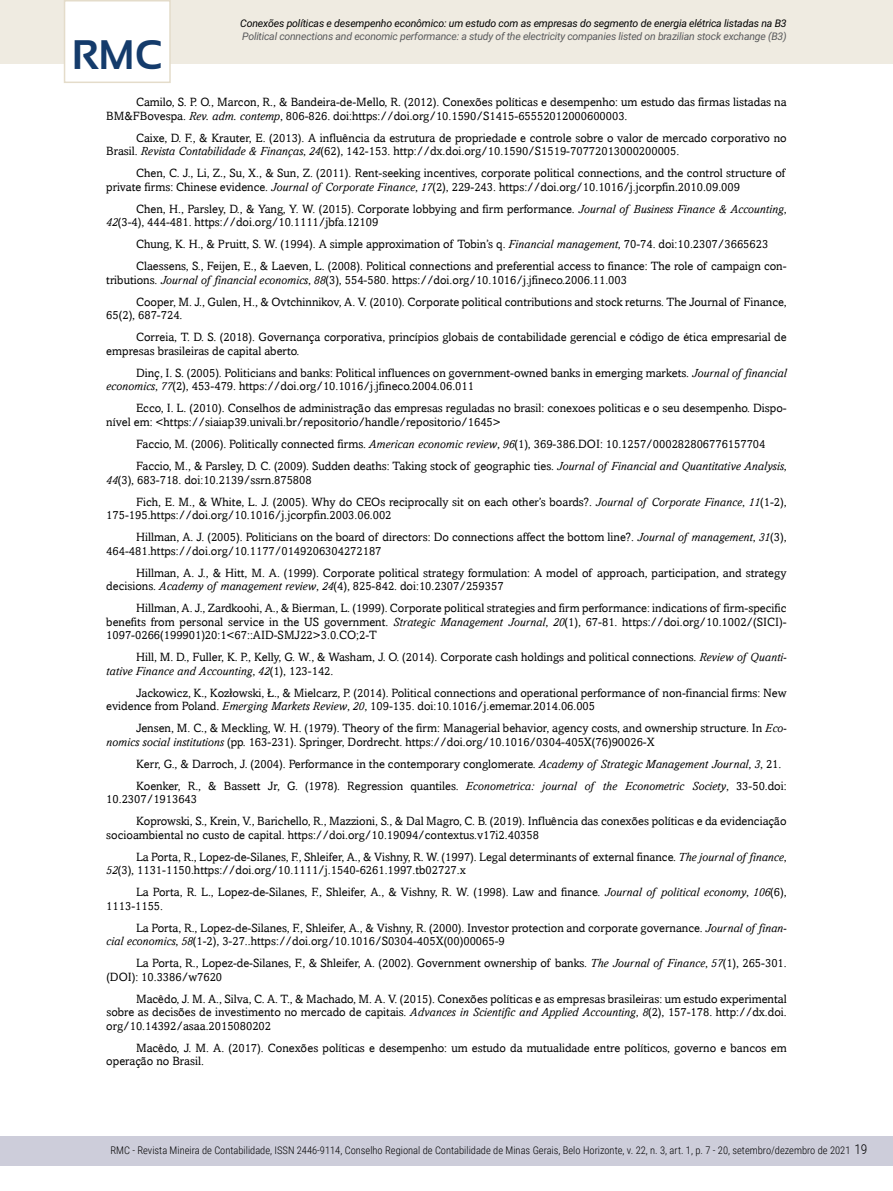
<style>
.page{position:relative;width:893px;height:1191px;background:#fff}
.page>*{position:absolute;margin:0;border:0;box-sizing:border-box;transform-origin:0 0}
.t1{font:700 41.25px "Sansation";color:#143b6b}
.t2{font:300 13.5px "Roboto Condensed";color:#000}
.t3{font:12px/22px "Amasis";color:#000}
.t4{font:300 10.5px "Roboto Condensed";color:#000}
.t5{font:italic 10.5px "Roboto";letter-spacing:-.02em;color:#58595b}
.t6{font:italic 10.5px "Roboto";letter-spacing:-.015em;color:#000}
.s1{font-style:italic}
</style>
<div class="page">
<div style="left:0;top:1135px;width:893px;height:30px;background:#cdcdda"></div>
<div style="left:0;top:0;width:893px;height:64px;background:#efebe1"></div>
<div style="left:64px;top:0;width:107px;height:83px;background:#fff;border:2px solid #e4dcca"></div>
<h1 class="t1" style="left:72px;top:32px;width:92px">RMC</h1>
<p class="t6" style="left:240px;top:16px;width:548px">Conexões políticas e desempenho econômico: um estudo com as empresas do segmento de energia elétrica listadas na B3</p>
<p class="t5" style="left:242px;top:29px;width:546px">Political connections and economic performance: a study of the electricity companies listed on brazilian stock exchange (B3)</p>
<p class="t3" style="left:106px;top:95px;width:682px;line-height:13.5px;text-indent:30px">Camilo, S. P. O., Marcon, R., &amp; Bandeira-de-Mello, R. (2012). Conexões políticas e desempenho: um estudo das firmas listadas na<br>BM&amp;FBovespa. <span class="s1">Rev. adm. contemp</span>, 806-826. doi:https://doi.org/10.1590/S1415-65552012000600003.</p>
<p class="t3" style="left:106px;top:131px;width:682px;line-height:13.5px;text-indent:30px">Caixe, D. F., &amp; Krauter, E. (2013). A influência da estrutura de propriedade e controle sobre o valor de mercado corporativo no<br>Brasil. <span class="s1">Revista Contabilidade &amp; Finanças</span>, <span class="s1">24</span>(62), 142-153. http://dx.doi.org/10.1590/S1519-70772013000200005.</p>
<p class="t3" style="left:106px;top:166px;width:680px;line-height:13.5px;text-indent:30px">Chen, C. J., Li, Z., Su, X., &amp; Sun, Z. (2011). Rent-seeking incentives, corporate political connections, and the control structure of private firms: Chinese evidence. <span class="s1">Journal of Corporate Finance</span>, <span class="s1">17</span>(2), 229-243. https://doi.org/10.1016/j.jcorpfin.2010.09.009</p>
<p class="t3" style="left:106px;top:202px;width:682px;line-height:13.5px;text-indent:30px">Chen, H., Parsley, D., &amp; Yang, Y. W. (2015). Corporate lobbying and firm performance. <span class="s1">Journal of Business Finance &amp; Accounting</span>,<br><span class="s1">42</span>(3-4), 444-481. https://doi.org/10.1111/jbfa.12109</p>
<p class="t3" style="left:136px;top:233px;width:652px">Chung, K. H., &amp; Pruitt, S. W. (1994). A simple approximation of Tobin’s q. <span class="s1">Financial management</span>, 70-74. doi:10.2307/3665623<br>Claessens, S., Feijen, E., &amp; Laeven, L. (2008). Political connections and preferential access to finance: The role of campaign con-</p>
<p class="t3" style="left:136px;top:269px;width:652px;text-indent:-30px">tributions. <span class="s1">Journal of financial economics</span>, <span class="s1">88</span>(3), 554-580. https://doi.org/10.1016/j.jfineco.2006.11.003<br>Cooper, M. J., Gulen, H., &amp; Ovtchinnikov, A. V. (2010). Corporate political contributions and stock returns. The Journal of Finance,</p>
<p class="t3" style="left:136px;top:304px;width:652px;text-indent:-30px">65(2), 687-724.<br>Correia, T. D. S. (2018). Governança corporativa, princípios globais de contabilidade gerencial e código de ética empresarial de</p>
<p class="t3" style="left:136px;top:340px;width:652px;text-indent:-30px">empresas brasileiras de capital aberto.<br>Dinç, I. S. (2005). Politicians and banks: Political influences on government-owned banks in emerging markets. <span class="s1">Journal of financial</span></p>
<p class="t3" style="left:136px;top:375px;width:652px;text-indent:-30px"><span class="s1">economics</span>, <span class="s1">77</span>(2), 453-479. https://doi.org/10.1016/j.jfineco.2004.06.011<br>Ecco, I. L. (2010). Conselhos de administração das empresas reguladas no brasil: conexoes politicas e o seu desempenho. Dispo-</p>
<p class="t3" style="left:136px;top:411px;width:652px;text-indent:-30px">nível em: &lt;https://siaiap39.univali.br/repositorio/handle/repositorio/1645&gt;<br>Faccio, M. (2006). Politically connected firms. <span class="s1">American economic review</span>, <span class="s1">96</span>(1), 369-386.DOI: 10.1257/000282806776157704<br>Faccio, M., &amp; Parsley, D. C. (2009). Sudden deaths: Taking stock of geographic ties. <span class="s1">Journal of Financial and Quantitative Analysis</span>,</p>
<p class="t3" style="left:136px;top:468px;width:652px;text-indent:-30px"><span class="s1">44</span>(3), 683-718. doi:10.2139/ssrn.875808<br>Fich, E. M., &amp; White, L. J. (2005). Why do CEOs reciprocally sit on each other’s boards?. <span class="s1">Journal of Corporate Finance</span>, <span class="s1">11</span>(1-2),</p>
<p class="t3" style="left:136px;top:504px;width:652px;text-indent:-30px">175-195.https://doi.org/10.1016/j.jcorpfin.2003.06.002<br>Hillman, A. J. (2005). Politicians on the board of directors: Do connections affect the bottom line?. <span class="s1">Journal of management</span>, <span class="s1">31</span>(3),</p>
<p class="t3" style="left:136px;top:539px;width:652px;text-indent:-30px">464-481.https://doi.org/10.1177/0149206304272187<br>Hillman, A. J., &amp; Hitt, M. A. (1999). Corporate political strategy formulation: A model of approach, participation, and strategy</p>
<p class="t3" style="left:136px;top:575px;width:652px;text-indent:-30px">decisions. <span class="s1">Academy of management review</span>, <span class="s1">24</span>(4), 825-842. doi:10.2307/259357<br>Hillman, A. J., Zardkoohi, A., &amp; Bierman, L. (1999). Corporate political strategies and firm performance: indications of firm-specific</p>
<p class="t3" style="left:106px;top:614px;width:682px;line-height:13.5px">benefits from personal service in the US government. <span class="s1">Strategic Management Journal</span>, <span class="s1">20</span>(1), 67-81. https://doi.org/10.1002/(SICI)-<br>1097-0266(199901)20:1&lt;67::AID-SMJ22&gt;3.0.CO;2-T</p>
<p class="t3" style="left:106px;top:650px;width:682px;line-height:13.5px;text-indent:30px">Hill, M. D., Fuller, K. P., Kelly, G. W., &amp; Washam, J. O. (2014). Corporate cash holdings and political connections. <span class="s1">Review of Quanti&shy;tative Finance and Accounting</span>, <span class="s1">42</span>(1), 123-142.</p>
<p class="t3" style="left:106px;top:685px;width:682px;line-height:13.5px;text-indent:30px">Jackowicz, K., Kozłowski, Ł., &amp; Mielcarz, P. (2014). Political connections and operational performance of non-financial firms: New evidence from Poland. <span class="s1">Emerging Markets Review</span>, <span class="s1">20</span>, 109-135. doi:10.1016/j.ememar.2014.06.005</p>
<p class="t3" style="left:106px;top:721px;width:682px;line-height:13.5px;text-indent:30px">Jensen, M. C., &amp; Meckling, W. H. (1979). Theory of the firm: Managerial behavior, agency costs, and ownership structure. In <span class="s1">Eco&shy;nomics social institutions</span> (pp. 163-231). Springer, Dordrecht. https://doi.org/10.1016/0304-405X(76)90026-X</p>
<p class="t3" style="left:136px;top:752px;width:652px">Kerr, G., &amp; Darroch, J. (2004). Performance in the contemporary conglomerate. <span class="s1">Academy of Strategic Management Journal</span>, <span class="s1">3</span>, 21.<br>Koenker, R., &amp; Bassett Jr, G. (1978). Regression quantiles. <span class="s1">Econometrica: journal of the Econometric Society</span>, 33-50.doi:</p>
<p class="t3" style="left:136px;top:788px;width:652px;text-indent:-30px">10.2307/1913643<br>Koprowski, S., Krein, V., Barichello, R., Mazzioni, S., &amp; Dal Magro, C. B. (2019). Influência das conexões políticas e da evidenciação</p>
<p class="t3" style="left:136px;top:823px;width:652px;text-indent:-30px">socioambiental no custo de capital. https://doi.org/10.19094/contextus.v17i2.40358<br>La Porta, R., Lopez-de-Silanes, F., Shleifer, A., &amp; Vishny, R. W. (1997). Legal determinants of external finance. <span class="s1">The journal of finance</span>,</p>
<p class="t3" style="left:136px;top:859px;width:652px;text-indent:-30px"><span class="s1">52</span>(3), 1131-1150.https://doi.org/10.1111/j.1540-6261.1997.tb02727.x<br>La Porta, R. L., Lopez-de-Silanes, F., Shleifer, A., &amp; Vishny, R. W. (1998). Law and finance. <span class="s1">Journal of political economy</span>, <span class="s1">106</span>(6),</p>
<p class="t3" style="left:136px;top:894px;width:652px;text-indent:-30px">1113-1155.<br>La Porta, R., Lopez-de-Silanes, F., Shleifer, A., &amp; Vishny, R. (2000). Investor protection and corporate governance. <span class="s1">Journal of finan-</span></p>
<p class="t3" style="left:136px;top:930px;width:652px;text-indent:-30px"><span class="s1">cial economics</span>, <span class="s1">58</span>(1-2), 3-27..https://doi.org/10.1016/S0304-405X(00)00065-9<br>La Porta, R., Lopez-de-Silanes, F., &amp; Shleifer, A. (2002). Government ownership of banks. <span class="s1">The Journal of Finance</span>, <span class="s1">57</span>(1), 265-301.</p>
<p class="t3" style="left:136px;top:965px;width:652px;text-indent:-30px">(DOI): 10.3386/w7620<br>Macêdo, J. M. A., Silva, C. A. T., &amp; Machado, M. A. V. (2015). Conexões políticas e as empresas brasileiras: um estudo experimental</p>
<p class="t3" style="left:106px;top:1005px;width:682px;line-height:13.5px">sobre as decisões de investimento no mercado de capitais. <span class="s1">Advances in Scientific and Applied Accounting</span>, <span class="s1">8</span>(2), 157-178. http://dx.doi. org/10.14392/asaa.2015080202</p>
<p class="t3" style="left:106px;top:1041px;width:682px;line-height:13.5px;text-indent:30px">Macêdo, J. M. A. (2017). Conexões políticas e desempenho: um estudo da mutualidade entre políticos, governo e bancos em operação no Brasil.</p>
<p class="t2" style="left:854px;top:1140px;width:15px">19</p>
<p class="t4" style="left:110px;top:1143px;width:741px">RMC - Revista Mineira de Contabilidade, ISSN 2446-9114, Conselho Regional de Contabilidade de Minas Gerais, Belo Horizonte, v. 22, n. 3, art. 1, p. 7 - 20, setembro/dezembro de 2021</p>
</div>
